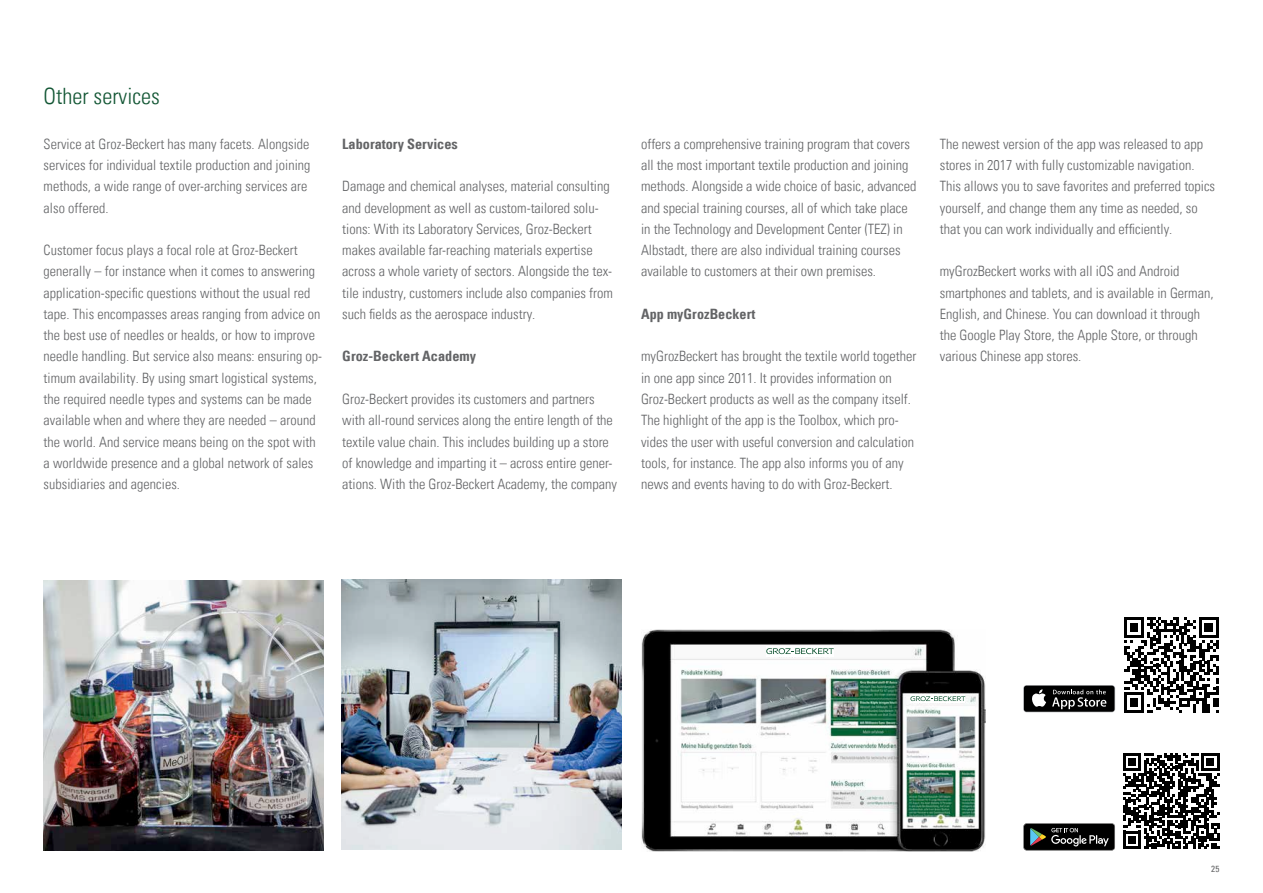
<style>
.page{position:relative;width:1263px;height:893px;background:#fff}
.page>*{position:absolute;margin:0;border:0;box-sizing:border-box;transform-origin:0 0}
.t1{font:22.5px "Univers Com 47 Light Cond";color:#125634}
.t2{font:14.25px/21.3px "Univers Com 47 Light Cond";color:#636466}
.t3{font:14.25px "Univers Com 67 Bold Cond";color:#636466}
.t4{font:condensed 9px "Univers Com 57";color:#636466}
</style>
<div class="page">
<svg style="left:1123px;top:753px;width:96px;height:96px"></svg>
<svg style="left:1023px;top:685px;width:92px;height:27px"></svg>
<div style="left:1024px;top:686px;width:90px;height:26px;background:#000;border-radius:3px"></div>
<svg style="left:1032px;top:689px;width:14px;height:18px"></svg>
<svg style="left:1052px;top:689px;width:54px;height:20px"></svg>
<svg style="left:1023px;top:823px;width:92px;height:27px;background:#282a29"></svg>
<img style="left:342px;top:580px;width:280px;height:270px">
<img style="left:44px;top:580px;width:279px;height:270px">
<img style="left:641px;top:629px;width:344px;height:222px">
<div style="left:766px;top:646px;width:68px;height:10px;background:#fff"></div>
<svg style="left:766px;top:648px;width:68px;height:6px"></svg>
<div style="left:910px;top:694px;width:55px;height:9px;background:#fff"></div>
<svg style="left:910px;top:696px;width:55px;height:5px"></svg>
<svg style="left:1124px;top:617px;width:95px;height:95px"></svg>
<h1 class="t1" style="left:44px;top:82px;width:118px">Other services</h1>
<p class="t2" style="left:44px;top:133px;width:268px">Service at Groz-Beckert has many facets. Alongside services for individual textile production and joining methods, a wide range of over-arching services are also offered.</p>
<p class="t2" style="left:44px;top:239px;width:280px">Customer focus plays a focal role at Groz-Beckert generally – for instance when it comes to answering application-specific questions without the usual red tape. This encompasses areas ranging from advice on the best use of needles or healds, or how to improve needle handling. But service also means: ensuring op&shy;timum availability. By using smart logistical systems, the required needle types and systems can be made available when and where they are needed – around the world. And service means being on the spot with a worldwide presence and a global network of sales subsidiaries and agencies.</p>
<p class="t3" style="left:342px;top:135px;width:117px">Laboratory Services</p>
<p class="t2" style="left:342px;top:176px;width:272px">Damage and chemical analyses, material consulting and development as well as custom-tailored solu&shy;tions: With its Laboratory Services, Groz-Beckert makes available far-reaching materials expertise across a whole variety of sectors. Alongside the tex&shy;tile industry, customers include also companies from such fields as the aerospace industry.</p>
<p class="t3" style="left:342px;top:348px;width:135px">Groz-Beckert Academy</p>
<p class="t2" style="left:342px;top:388px;width:276px">Groz-Beckert provides its customers and partners with all-round services along the entire length of the textile value chain. This includes building up a store of knowledge and imparting it – across entire gener&shy;ations. With the Groz-Beckert Academy, the company</p>
<p class="t2" style="left:641px;top:133px;width:277px">offers a comprehensive training program that covers all the most important textile production and joining methods. Alongside a wide choice of basic, advanced and special training courses, all of which take place in the Technology and Development Center (TEZ) in Albstadt, there are also individual training courses available to customers at their own premises.</p>
<p class="t3" style="left:641px;top:305px;width:116px">App myGrozBeckert</p>
<p class="t2" style="left:641px;top:346px;width:277px">myGrozBeckert has brought the textile world together in one app since 2011. It provides information on Groz-Beckert products as well as the company itself.<br>The highlight of the app is the Toolbox, which pro&shy;vides the user with useful conversion and calculation tools, for instance. The app also informs you of any news and events having to do with Groz-Beckert.</p>
<p class="t2" style="left:940px;top:133px;width:277px">The newest version of the app was released to app stores in 2017 with fully customizable navigation.<br>This allows you to save favorites and preferred topics yourself, and change them any time as needed, so that you can work individually and efficiently.</p>
<p class="t2" style="left:940px;top:261px;width:275px">myGrozBeckert works with all iOS and Android smartphones and tablets, and is available in German, English, and Chinese. You can download it through the Google Play Store, the Apple Store, or through various Chinese app stores.</p>
<p class="t4" style="left:1211px;top:863px;width:10px">25</p>
</div>
